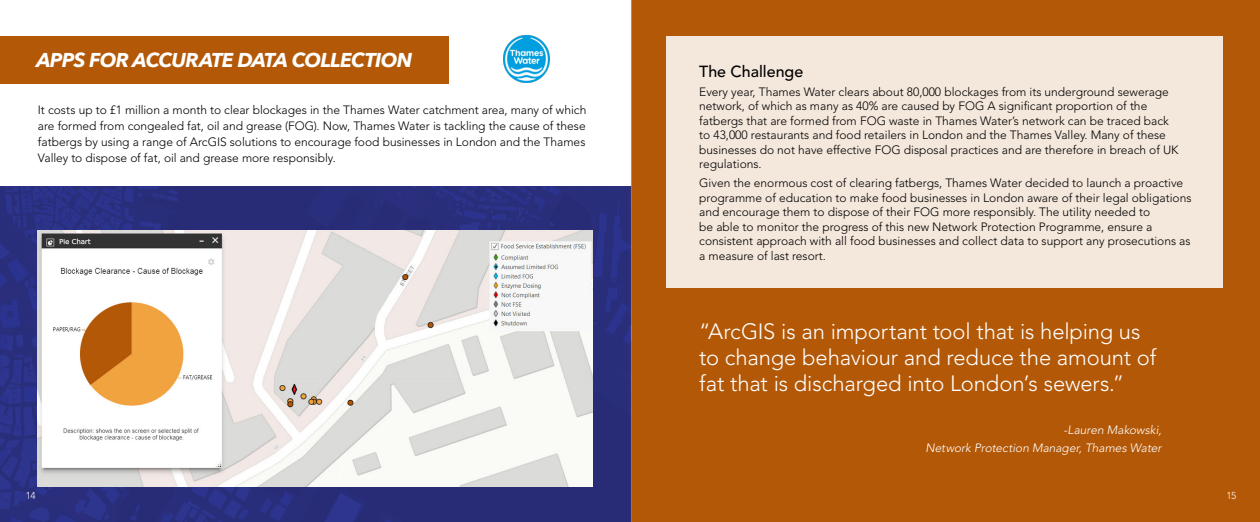
<style>
.page{position:relative;width:1260px;height:522px;background:#fff}
.page>*{position:absolute;margin:0;border:0;box-sizing:border-box;transform-origin:0 0}
.t1{font:300 22px/26px "Avenir LT Std";letter-spacing:-.005em;color:#fff}
.t2{font:italic 700 20px "Avenir Next LT Pro";letter-spacing:-.035em;color:#fff}
.t3{font:500 16px "Avenir LT Std";color:#000}
.t4{font:300 12px/14.5px "Avenir LT Std";color:#000}
.t5{font:300 12px/18px "Avenir LT Std";color:#fff;text-align:right}
.t6{font:300 10px "Avenir LT Std";color:#fff}
</style>
<div class="page">
<div style="left:631px;top:0;width:629px;height:522px;background:#b35806"></div>
<img style="left:0;top:186px;width:631px;height:336px">
<img style="left:37px;top:230px;width:556px;height:257px">
<div style="left:0;top:36px;width:449px;height:47px;background:#b35806"></div>
<div style="left:666px;top:36px;width:556px;height:252px;background:#f4e7db"></div>
<img style="left:503px;top:36px;width:47px;height:47px">
<h2 class="t2" style="left:36px;top:47px;width:378px">APPS FOR ACCURATE DATA COLLECTION</h2>
<p class="t4" style="left:38px;top:101px;width:550px;line-height:16px;text-align:justify">It costs up to £1 million a month to clear blockages in the Thames Water catchment area, many of which are formed from congealed fat, oil and grease (FOG). Now, Thames Water is tackling the cause of these fatbergs by using a range of ArcGIS solutions to encourage food businesses in London and the Thames Valley to dispose of fat, oil and grease more responsibly.</p>
<p class="t6" style="left:26px;top:490px;width:11px">14</p>
<h3 class="t3" style="left:699px;top:62px;width:106px">The Challenge</h3>
<p class="t4" style="left:699px;top:84px;width:481px">Every year, Thames Water clears about 80,000 blockages from its underground sewerage network, of which as many as 40% are caused by FOG A significant proportion of the fatbergs that are formed from FOG waste in Thames Water’s network can be traced back to 43,000 restaurants and food retailers in London and the Thames Valley. Many of these businesses do not have effective FOG disposal practices and are therefore in breach of UK regulations.</p>
<p class="t4" style="left:699px;top:176px;width:494px">Given the enormous cost of clearing fatbergs, Thames Water decided to launch a proactive programme of education to make food businesses in London aware of their legal obligations and encourage them to dispose of their FOG more responsibly. The utility needed to<br>be able to monitor the progress of this new Network Protection Programme, ensure a consistent approach with all food businesses and collect data to support any prosecutions as a measure of last resort.</p>
<h1 class="t1" style="left:699px;top:319px;width:458px">“ArcGIS is an important tool that is helping us to change behaviour and reduce the amount of fat that is discharged into London’s sewers.”</h1>
<p class="t5" style="left:925px;top:421px;width:240px">-Lauren Makowski,<br>Network Protection Manager, Thames Water</p>
<p class="t6" style="left:1226px;top:489px;width:11px">15</p>
</div>
